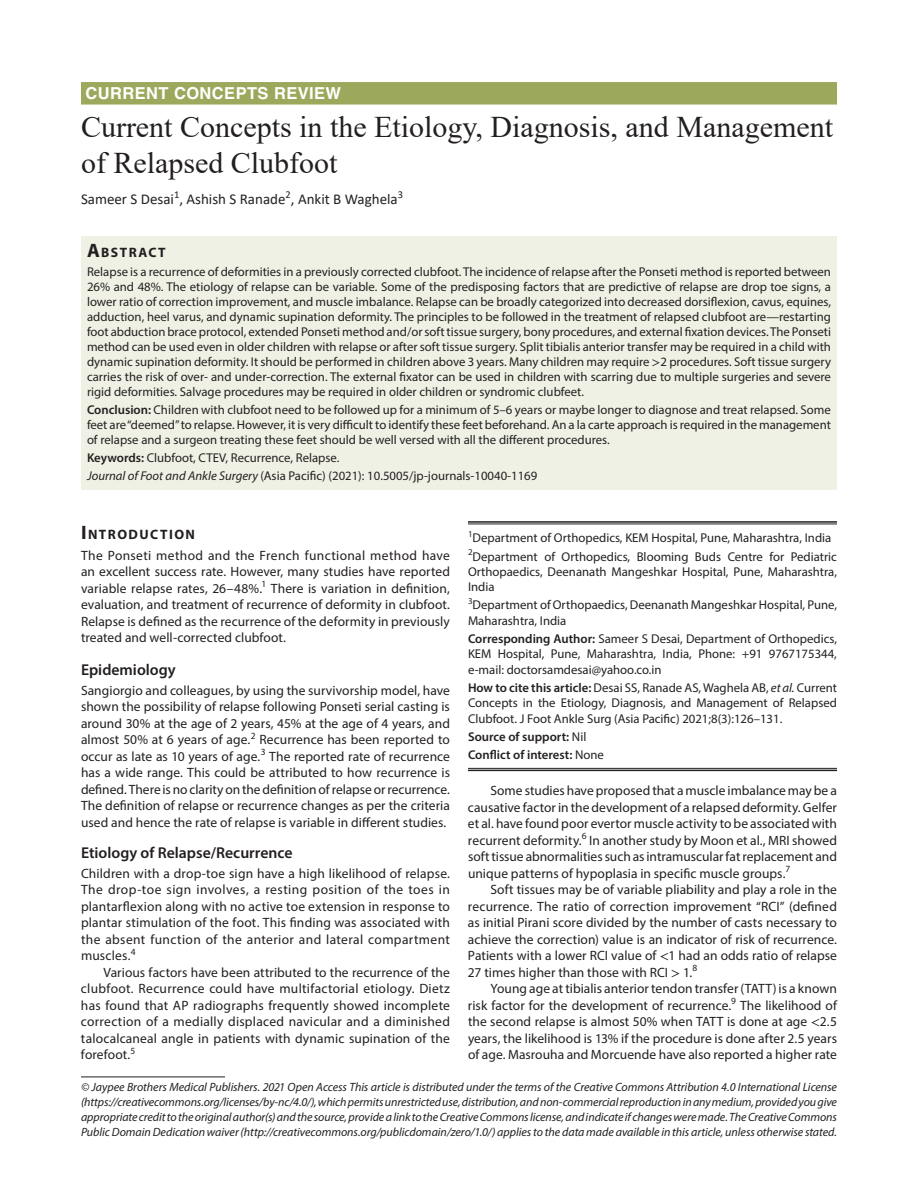
<style>
.page{position:relative;width:918px;height:1188px;background:#fff}
.page>*{position:absolute;margin:0;border:0;box-sizing:border-box;transform-origin:0 0}
.t1{font:30px/36px "Times New Roman";color:#231f20}
.t2{font:700 16.5px "Helvetica LT Std";letter-spacing:.025em;color:#fff}
.t3{font:600 15.75px "Myriad Pro";color:#231f20}
.t4{font:15px "Calibri";color:#231f20}
.t5{font:700 13.65px "Myriad Pro";letter-spacing:.105em;color:#231f20}
.t6{font:13.5px/16.5px "Myriad Pro";letter-spacing:.005em;color:#231f20;text-align:justify}
.t7{font:12.75px/15px "Myriad Pro";color:#231f20;text-align:justify}
.t8{font:600 12.75px/18.3px "Myriad Pro";color:#231f20}
.t9{font:italic 12px/15px "Myriad Pro";letter-spacing:-.005em;color:#231f20;text-align:justify}
.s1{font-size:19.5px}
.s2{font-family:"STIX"}
.s3{font-weight:600}
.s4{font-style:italic}
.s5{font-weight:400}
</style>
<div class="page">
<div style="left:81px;top:82px;width:756px;height:23px;background:#9ca95c"></div>
<div style="left:81px;top:236px;width:756px;height:26px;background:#f0f1e5"></div>
<div style="left:81px;top:261px;width:756px;height:144px;background:#f0f1e5"></div>
<div style="left:81px;top:399px;width:756px;height:54px;background:#f0f1e5"></div>
<div style="left:81px;top:447px;width:756px;height:24px;background:#f0f1e5"></div>
<div style="left:81px;top:465px;width:756px;height:24px;background:#f0f1e5"></div>
<hr style="left:468px;top:521px;width:369px;height:2px;background:#231f20">
<hr style="left:468px;top:524px;width:369px;height:1px;background:#231f20">
<hr style="left:468px;top:768px;width:369px;height:1px;background:#231f20">
<hr style="left:468px;top:770px;width:369px;height:1px;background:#231f20">
<hr style="left:81px;top:1077px;width:144px;height:1px;background:#231f20">
<p class="t2" style="left:86px;top:83px;width:257px">CURRENT CONCEPTS REVIEW</p>
<h1 class="t1" style="left:81px;top:108px;width:754px">Current Concepts in the Etiology, Diagnosis, and Management of Relapsed Clubfoot</h1>
<p class="t4" style="left:81px;top:189px;width:324px">Sameer S Desai<sup>1</sup>, Ashish S Ranade<sup>2</sup>, Ankit B Waghela<sup>3</sup></p>
<p class="t5" style="left:87px;top:243px;width:80px"><span class="s1">A</span>BSTRACT</p>
<p class="t7" style="left:87px;top:264px;width:746px">Relapse is a recurrence of deformities in a previously corrected clubfoot. The incidence of relapse after the Ponseti method is reported between 26% and 48%. The etiology of relapse can be variable. Some of the predisposing factors that are predictive of relapse are drop toe signs, a lower ratio of correction improvement, and muscle imbalance. Relapse can be broadly categorized into decreased dorsiflexion, cavus, equines, adduction, heel varus, and dynamic supination deformity. The principles to be followed in the treatment of relapsed clubfoot are—restarting foot abduction brace protocol, extended Ponseti method and/or soft tissue surgery, bony procedures, and external fixation devices. The Ponseti method can be used even in older children with relapse or after soft tissue surgery. Split tibialis anterior transfer may be required in a child with dynamic supination deformity. It should be performed in children above 3 years. Many children may require <span class="s2">&gt;</span>2 procedures. Soft tissue surgery carries the risk of over- and under-correction. The external fixator can be used in children with scarring due to multiple surgeries and severe rigid deformities. Salvage procedures may be required in older children or syndromic clubfeet.</p>
<p class="t7" style="left:87px;top:402px;width:746px"><span class="s3">Conclusion:</span> Children with clubfoot need to be followed up for a minimum of 5–6 years or maybe longer to diagnose and treat relapsed. Some feet are “deemed” to relapse. However, it is very difficult to identify these feet beforehand. An a la carte approach is required in the management of relapse and a surgeon treating these feet should be well versed with all the different procedures.</p>
<p class="t7" style="left:87px;top:449px;width:452px;line-height:18px"><span class="s3">Keywords:</span> Clubfoot, CTEV, Recurrence, Relapse.<br><span class="s4">Journal of Foot and Ankle Surgery</span> (Asia Pacific) (2021): 10.5005/jp-journals-10040-1169</p>
<p class="t5" style="left:81px;top:525px;width:116px"><span class="s1">I</span>NTRODUCTION</p>
<p class="t6" style="left:81px;top:547px;width:371px">The Ponseti method and the French functional method have an excellent success rate. However, many studies have reported variable relapse rates, 26–48%.<sup>1</sup> There is variation in definition, evaluation, and treatment of recurrence of deformity in clubfoot.<br>Relapse is defined as the recurrence of the deformity in previously treated and well-corrected clubfoot.</p>
<p class="t3" style="left:81px;top:660px;width:96px">Epidemiology</p>
<p class="t6" style="left:81px;top:682px;width:371px">Sangiorgio and colleagues, by using the survivorship model, have shown the possibility of relapse following Ponseti serial casting is around 30% at the age of 2 years, 45% at the age of 4 years, and almost 50% at 6 years of age.<sup>2</sup> Recurrence has been reported to occur as late as 10 years of age.<sup>3</sup> The reported rate of recurrence has a wide range. This could be attributed to how recurrence is defined. There is no clarity on the definition of relapse or recurrence.<br>The definition of relapse or recurrence changes as per the criteria used and hence the rate of relapse is variable in different studies.</p>
<p class="t3" style="left:81px;top:843px;width:213px">Etiology of Relapse/Recurrence</p>
<p class="t6" style="left:81px;top:865px;width:371px">Children with a drop-toe sign have a high likelihood of relapse.<br>The drop-toe sign involves, a resting position of the toes in plantarflexion along with no active toe extension in response to plantar stimulation of the foot. This finding was associated with the absent function of the anterior and lateral compartment muscles.<sup>4</sup></p>
<p class="t6" style="left:81px;top:964px;width:371px;text-indent:23px">Various factors have been attributed to the recurrence of the clubfoot. Recurrence could have multifactorial etiology. Dietz has found that AP radiographs frequently showed incomplete correction of a medially displaced navicular and a diminished talocalcaneal angle in patients with dynamic supination of the forefoot.<sup>5</sup></p>
<p class="t7" style="left:468px;top:529px;width:371px;line-height:18.3px"><sup>1</sup>Department of Orthopedics, KEM Hospital, Pune, Maharashtra, India<br><sup>2</sup>Department of Orthopedics, Blooming Buds Centre for Pediatric</p>
<p class="t7" style="left:468px;top:564px;width:371px">Orthopaedics, Deenanath Mangeshkar Hospital, Pune, Maharashtra,<br>India</p>
<p class="t7" style="left:468px;top:597px;width:370px"><sup>3</sup>Department of Orthopaedics, Deenanath Mangeshkar Hospital, Pune,<br>Maharashtra, India</p>
<p class="t7" style="left:468px;top:631px;width:371px"><span class="s3">Corresponding Author:</span> Sameer S Desai, Department of Orthopedics, KEM Hospital, Pune, Maharashtra, India, Phone: +91 9767175344, e-mail: doctorsamdesai@yahoo.co.in</p>
<p class="t7" style="left:468px;top:680px;width:371px"><span class="s3">How to cite this article:</span> Desai SS, Ranade AS, Waghela AB, <span class="s4">et al.</span> Current Concepts in the Etiology, Diagnosis, and Management of Relapsed Clubfoot. J Foot Ankle Surg (Asia Pacific) 2021;8(3):126–131.</p>
<p class="t8" style="left:468px;top:727px;width:137px">Source of support: <span class="s5">Nil<br></span>Conflict of interest: <span class="s5">None</span></p>
<p class="t6" style="left:468px;top:782px;width:371px;text-indent:23px">Some studies have proposed that a muscle imbalance may be a causative factor in the development of a relapsed deformity. Gelfer et al. have found poor evertor muscle activity to be associated with recurrent deformity.<sup>6</sup> In another study by Moon et al., MRI showed soft tissue abnormalities such as intramuscular fat replacement and unique patterns of hypoplasia in specific muscle groups.<sup>7</sup></p>
<p class="t6" style="left:468px;top:881px;width:371px;text-indent:23px">Soft tissues may be of variable pliability and play a role in the recurrence. The ratio of correction improvement “RCI” (defined as initial Pirani score divided by the number of casts necessary to achieve the correction) value is an indicator of risk of recurrence.<br>Patients with a lower RCI value of <span class="s2">&lt;</span>1 had an odds ratio of relapse 27 times higher than those with RCI <span class="s2">&gt;</span> 1.<sup>8</sup></p>
<p class="t6" style="left:468px;top:980px;width:371px;text-indent:23px">Young age at tibialis anterior tendon transfer (TATT) is a known risk factor for the development of recurrence.<sup>9</sup> The likelihood of the second relapse is almost 50% when TATT is done at age <span class="s2">&lt;</span>2.5 years, the likelihood is 13% if the procedure is done after 2.5 years of age. Masrouha and Morcuende have also reported a higher rate</p>
<p class="t9" style="left:81px;top:1079px;width:758px">© Jaypee Brothers Medical Publishers. 2021 Open Access This article is distributed under the terms of the Creative Commons Attribution 4.0 International License (https://creativecommons.org/licenses/by-nc/4.0/), which permits unrestricted use, distribution, and non-commercial reproduction in any medium, provided you give appropriate credit to the original author(s) and the source, provide a link to the Creative Commons license, and indicate if changes were made. The Creative Commons Public Domain Dedication waiver (http://creativecommons.org/publicdomain/zero/1.0/) applies to the data made available in this article, unless otherwise stated.</p>
</div>
